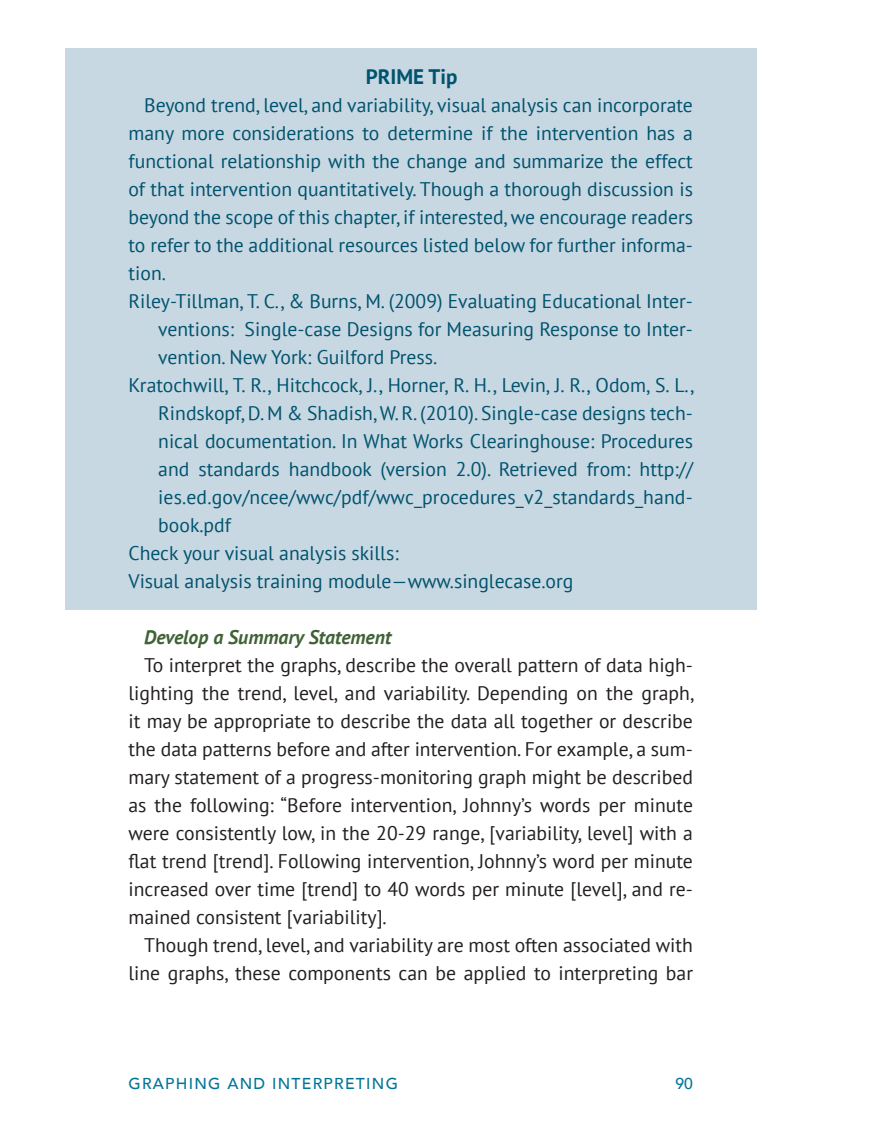
<style>
.page{position:relative;width:882px;height:1134px;background:#fff}
.page>*{position:absolute;margin:0;border:0;box-sizing:border-box;transform-origin:0 0}
.text{font:700 21px "PT Sans";color:#00536e}
.text-2{font:19.6px/28px "PT Sans";color:#00536e;text-align:justify}
.text-3{font:19.6px/28px "PT Sans";color:#231f20;text-align:justify}
.text-4{font:italic 700 19.6px "PT Sans";color:#406236}
.t1{font:500 15.75px "Avenir";letter-spacing:.08em;color:#007598}
</style>
<div class="page">
<div style="left:65px;top:48px;width:692px;height:562px;background:#c8d8e2"></div>
<p class="text" style="left:366px;top:63px;width:93px">PRIME Tip</p>
<p class="text-2" style="left:129px;top:91px;width:566px;text-indent:16px">Beyond trend, level, and variability, visual analysis can incorporate many more considerations to determine if the intervention has a functional relationship with the change and summarize the effect of that intervention quantitatively. Though a thorough discussion is beyond the scope of this chapter, if interested, we encourage readers to refer to the additional resources listed below for further informa&shy;tion.</p>
<p class="text-2" style="left:158px;top:287px;width:536px;text-indent:-30px">Riley-Tillman, T. C., &amp; Burns, M. (2009) Evaluating Educational Inter&shy;ventions: Single-case Designs for Measuring Response to Inter&shy;vention. New York: Guilford Press.</p>
<p class="text-2" style="left:158px;top:371px;width:538px;text-indent:-30px">Kratochwill, T. R., Hitchcock, J., Horner, R. H., Levin, J. R., Odom, S. L., Rindskopf, D. M &amp; Shadish, W. R. (2010). Single-case designs tech&shy;nical documentation. In What Works Clearinghouse: Procedures and standards handbook (version 2.0). Retrieved from: http:// ies.ed.gov/ncee/wwc/pdf/wwc_procedures_v2_standards_hand&shy;book.pdf</p>
<p class="text-2" style="left:129px;top:539px;width:272px">Check your visual analysis skills:</p>
<p class="text-2" style="left:129px;top:567px;width:446px">Visual analysis training module—www.singlecase.org</p>
<p class="text-4" style="left:144px;top:625px;width:249px">Develop a Summary Statement</p>
<p class="text-3" style="left:129px;top:651px;width:567px;text-indent:16px">To interpret the graphs, describe the overall pattern of data high&shy;lighting the trend, level, and variability. Depending on the graph, it may be appropriate to describe the data all together or describe the data patterns before and after intervention. For example, a sum&shy;mary statement of a progress-monitoring graph might be described as the following: “Before intervention, Johnny’s words per minute were consistently low, in the 20-29 range, [variability, level] with a flat trend [trend]. Following intervention, Johnny’s word per minute increased over time [trend] to 40 words per minute [level], and re&shy;mained consistent [variability].</p>
<p class="text-3" style="left:129px;top:931px;width:566px;text-align:right">Though trend, level, and variability are most often associated with line graphs, these components can be applied to interpreting bar</p>
<p class="t1" style="left:129px;top:1070px;width:271px">GRAPHING AND INTERPRETING</p>
<p class="t1" style="left:675px;top:1070px;width:19px">90</p>
</div>
